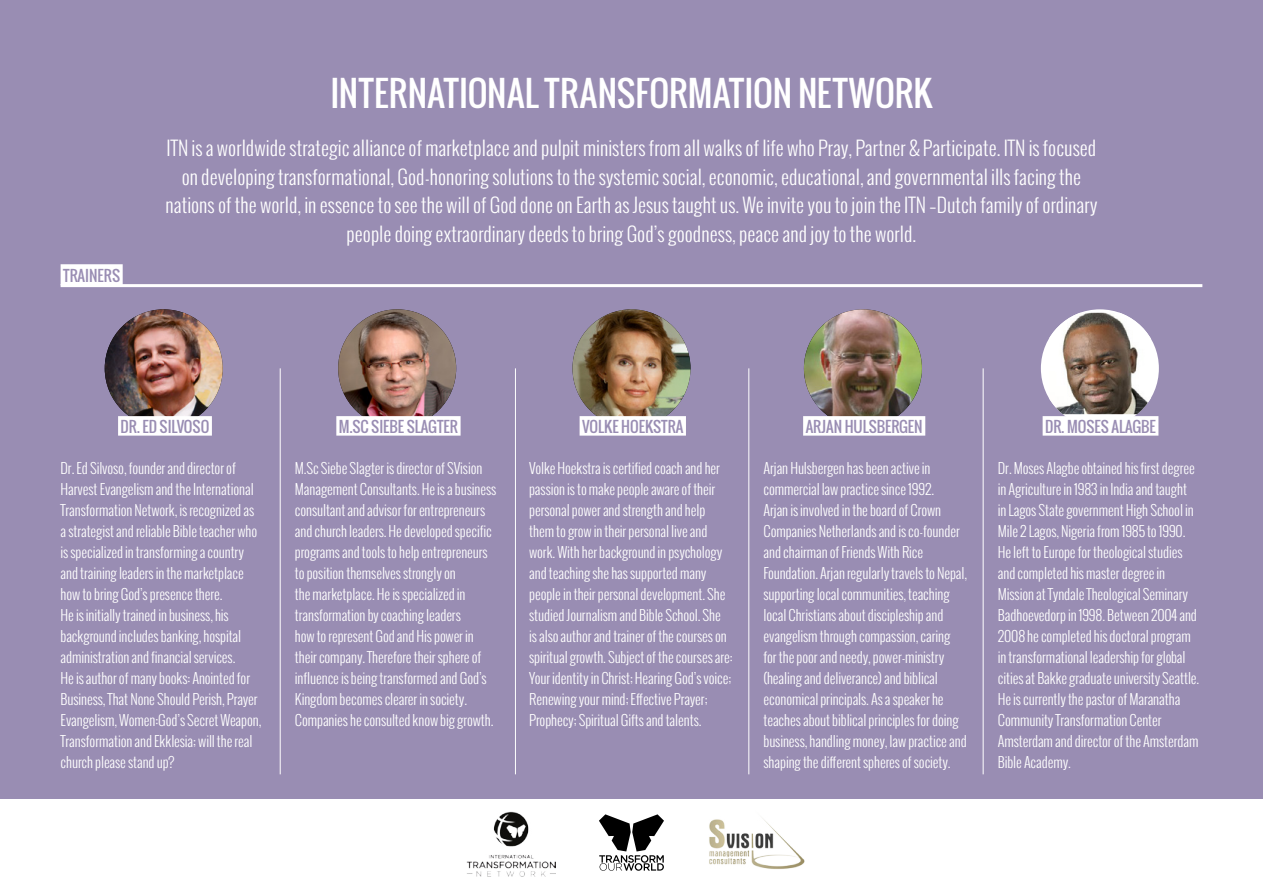
<style>
.page{position:relative;width:1263px;height:893px;background:#998db3}
.page>*{position:absolute;margin:0;border:0;box-sizing:border-box;transform-origin:0 0}
.t1{font:34.5px "Oswald";letter-spacing:.005em;color:#fff}
.t2{font:300 19.5px/28.5px "Oswald";color:#fff;text-align:center}
.t3{font:15px "Oswald";color:#998db3}
.t4{font:300 14.25px/21px "Oswald";letter-spacing:-.01em;color:#fff}
</style>
<div class="page">
<hr style="left:280px;top:368px;width:1px;height:406px;background:#fff">
<hr style="left:61px;top:284px;width:1141px;height:3px;background:#fff">
<hr style="left:515px;top:368px;width:1px;height:406px;background:#fff">
<hr style="left:748px;top:368px;width:1px;height:406px;background:#fff">
<hr style="left:983px;top:368px;width:1px;height:406px;background:#fff">
<img style="left:105px;top:309px;width:118px;height:118px;border-radius:59px">
<img style="left:338px;top:309px;width:118px;height:118px;border-radius:59px">
<img style="left:804px;top:309px;width:118px;height:107px">
<svg style="left:1041px;top:309px;width:118px;height:118px"></svg>
<img style="left:1049px;top:313px;width:102px;height:101px">
<img style="left:572px;top:309px;width:118px;height:118px;border-radius:59px">
<div style="left:118px;top:416px;width:94px;height:20px;background:#fff"></div>
<div style="left:336px;top:416px;width:125px;height:20px;background:#fff"></div>
<div style="left:580px;top:416px;width:106px;height:20px;background:#fff"></div>
<div style="left:1043px;top:416px;width:115px;height:20px;background:#fff"></div>
<div style="left:803px;top:416px;width:122px;height:20px;background:#fff"></div>
<div style="left:0;top:799px;width:1263px;height:94px;background:#fff"></div>
<img style="left:709px;top:819px;width:96px;height:50px">
<svg style="left:599px;top:814px;width:65px;height:57px"></svg>
<div style="left:61px;top:264px;width:62px;height:21px;background:#fff"></div>
<img style="left:467px;top:812px;width:89px;height:65px">
<h1 class="t1" style="left:331px;top:67px;width:603px">INTERNATIONAL TRANSFORMATION NETWORK</h1>
<p class="t3" style="left:63px;top:264px;width:58px">TRAINERS</p>
<p class="t2" style="left:165px;top:134px;width:934px">ITN is a worldwide strategic alliance of marketplace and pulpit ministers from all walks of life who Pray, Partner &amp; Participate. ITN is focused on developing transformational, God-honoring solutions to the systemic social, economic, educational, and governmental ills facing the nations of the world, in essence to see the will of God done on Earth as Jesus taught us. We invite you to join the ITN –Dutch family of ordinary people doing extraordinary deeds to bring God’s goodness, peace and joy to the world.</p>
<p class="t3" style="left:121px;top:416px;width:90px">DR. ED SILVOSO</p>
<p class="t3" style="left:339px;top:416px;width:121px">M.SC SIEBE SLAGTER</p>
<p class="t3" style="left:582px;top:416px;width:103px">VOLKE HOEKSTRA</p>
<p class="t3" style="left:806px;top:416px;width:119px">ARJAN HULSBERGEN</p>
<p class="t3" style="left:1045px;top:416px;width:112px">DR. MOSES ALAGBE</p>
<p class="t4" style="left:61px;top:458px;width:202px">Dr. Ed Silvoso, founder and director of Harvest Evangelism and the International Transformation Network, is recognized as a strategist and reliable Bible teacher who is specialized in transforming a country and training leaders in the marketplace how to bring God’s presence there.<br>He is initially trained in business, his background includes banking, hospital administration and financial services.<br>He is author of many books: Anointed for Business, That None Should Perish, Prayer Evangelism, Women:God’s Secret Weapon, Transformation and Ekklesia; will the real church please stand up?</p>
<p class="t4" style="left:295px;top:458px;width:203px">M.Sc Siebe Slagter is director of SVision Management Consultants. He is a business consultant and advisor for entrepreneurs and church leaders. He developed specific programs and tools to help entrepreneurs to position themselves strongly on<br>the marketplace. He is specialized in transformation by coaching leaders<br>how to represent God and His power in their company. Therefore their sphere of influence is being transformed and God’s Kingdom becomes clearer in society.<br>Companies he consulted know big growth.</p>
<p class="t4" style="left:529px;top:458px;width:205px">Volke Hoekstra is certified coach and her passion is to make people aware of their personal power and strength and help them to grow in their personal live and work. With her background in psychology and teaching she has supported many people in their personal development. She studied Journalism and Bible School. She<br>is also author and trainer of the courses on spiritual growth. Subject of the courses are:<br>Your identity in Christ; Hearing God’s voice; Renewing your mind; Effective Prayer; Prophecy; Spiritual Gifts and talents.</p>
<p class="t4" style="left:763px;top:458px;width:205px">Arjan Hulsbergen has been active in commercial law practice since 1992.<br>Arjan is involved in the board of Crown Companies Netherlands and is co-founder and chairman of Friends With Rice Foundation. Arjan regularly travels to Nepal, supporting local communities, teaching local Christians about discipleship and evangelism through compassion, caring for the poor and needy, power-ministry (healing and deliverance) and biblical economical principals. As a speaker he teaches about biblical principles for doing business, handling money, law practice and shaping the different spheres of society.</p>
<p class="t4" style="left:998px;top:458px;width:203px">Dr. Moses Alagbe obtained his first degree in Agriculture in 1983 in India and taught in Lagos State government High School in Mile 2 Lagos, Nigeria from 1985 to 1990.<br>He left to Europe for theological studies and completed his master degree in Mission at Tyndale Theological Seminary Badhoevedorp in 1998. Between 2004 and 2008 he completed his doctoral program in transformational leadership for global cities at Bakke graduate university Seattle.<br>He is currently the pastor of Maranatha Community Transformation Center Amsterdam and director of the Amsterdam Bible Academy.</p>
</div>
